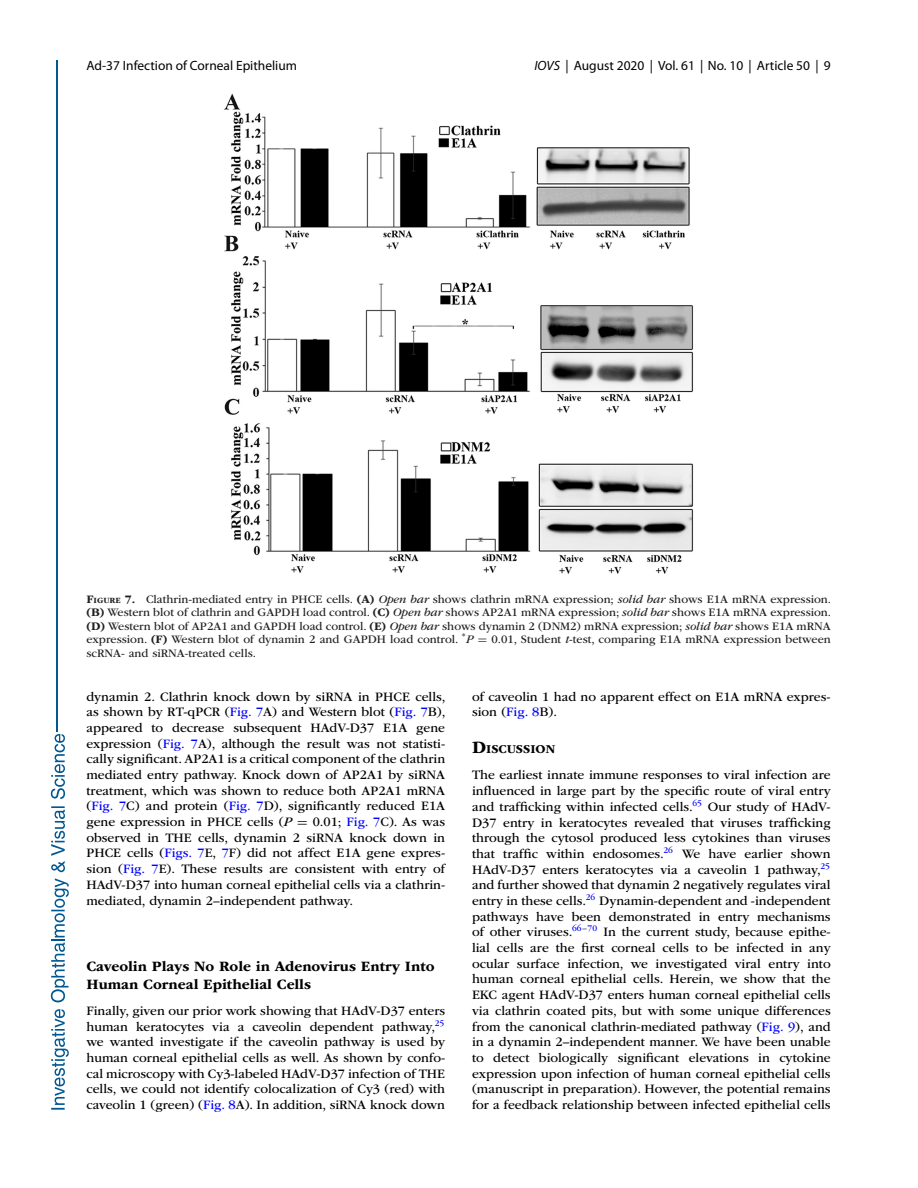
<style>
.page{position:relative;width:918px;height:1188px;background:#fff}
.page>*{position:absolute;margin:0;border:0;box-sizing:border-box;transform-origin:0 0}
.t1{font:700 15px/18px "ITC Garamond Std";color:#000}
.t2{font:13.5px/15.8px "ITC Garamond Std";color:#000;text-align:justify}
.t3{font:13.5px "Myriad Pro";color:#000}
.t4{font:700 12.6px "ITC Garamond Std";color:#000}
.t5{font:12px/13.5px "ITC Garamond Std";color:#231f20;text-align:justify}
.s1{font-style:italic}
.s2{font-weight:700}
.s3{font-weight:700;font-size:8.4px}
.s4{font-family:"MTSY"}
.s5{color:#00f}
.s6{font-size:18px}
</style>
<div class="page">
<hr style="left:57px;top:60px;width:1px;height:672px;background:#005892">
<svg style="left:51px;top:734px;width:18px;height:376px"></svg>
<img style="left:224px;top:94px;width:470px;height:480px">
<p class="t3" style="left:86px;top:60px;width:212px">Ad-37 Infection of Corneal Epithelium</p>
<p class="t3" style="left:534px;top:60px;width:298px"><span class="s1">IOVS</span> | August 2020 | Vol. 61 | No. 10 | Article 50 | 9</p>
<p class="t5" style="left:86px;top:593px;width:746px"><span class="s2">F</span><span class="s3">IGURE</span> <span class="s2">7.</span> Clathrin-mediated entry in PHCE cells. <span class="s2">(A)</span> <span class="s1">Open bar</span> shows clathrin mRNA expression; <span class="s1">solid bar</span> shows E1A mRNA expression. <span class="s2">(B)</span> Western blot of clathrin and GAPDH load control. <span class="s2">(C)</span> <span class="s1">Open bar</span> shows AP2A1 mRNA expression; <span class="s1">solid bar</span> shows E1A mRNA expression. <span class="s2">(D)</span> Western blot of AP2A1 and GAPDH load control. <span class="s2">(E)</span> <span class="s1">Open bar</span> shows dynamin 2 (DNM2) mRNA expression; <span class="s1">solid bar</span> shows E1A mRNA expression. <span class="s2">(F)</span> Western blot of dynamin 2 and GAPDH load control. <sup>*</sup><span class="s1">P</span> <span class="s4">=</span> 0.01, Student <span class="s1">t</span>-test, comparing E1A mRNA expression between scRNA- and siRNA-treated cells.</p>
<p class="t2" style="left:86px;top:689px;width:361px">dynamin 2. Clathrin knock down by siRNA in PHCE cells, as shown by RT-qPCR (<span class="s5">Fig. 7</span>A) and Western blot (<span class="s5">Fig. 7</span>B), appeared to decrease subsequent HAdV-D37 E1A gene expression (<span class="s5">Fig. 7</span>A), although the result was not statisti&shy;cally significant. AP2A1 is a critical component of the clathrin mediated entry pathway. Knock down of AP2A1 by siRNA treatment, which was shown to reduce both AP2A1 mRNA (<span class="s5">Fig. 7</span>C) and protein (<span class="s5">Fig. 7</span>D), significantly reduced E1A gene expression in PHCE cells (<span class="s1">P</span> <span class="s4">=</span> 0.01; <span class="s5">Fig. 7</span>C). As was observed in THE cells, dynamin 2 siRNA knock down in PHCE cells (<span class="s5">Figs. 7</span>E, <span class="s5">7</span>F) did not affect E1A gene expres&shy;sion (<span class="s5">Fig. 7</span>E). These results are consistent with entry of HAdV-D37 into human corneal epithelial cells via a clathrin&shy;mediated, dynamin 2–independent pathway.</p>
<p class="t2" style="left:472px;top:689px;width:360px">of caveolin 1 had no apparent effect on E1A mRNA expres&shy;sion (<span class="s5">Fig. 8</span>B).</p>
<p class="t4" style="left:472px;top:745px;width:85px"><span class="s6">D</span>ISCUSSION</p>
<p class="t2" style="left:472px;top:768px;width:360px">The earliest innate immune responses to viral infection are influenced in large part by the specific route of viral entry and trafficking within infected cells.<sup>65</sup> Our study of HAdV-D37 entry in keratocytes revealed that viruses trafficking through the cytosol produced less cytokines than viruses that traffic within endosomes.<sup>26</sup> We have earlier shown HAdV-D37 enters keratocytes via a caveolin 1 pathway,<sup>25 </sup>and further showed that dynamin 2 negatively regulates viral entry in these cells.<sup>26</sup> Dynamin-dependent and -independent pathways have been demonstrated in entry mechanisms of other viruses.<sup>66</sup><sup>–</sup><sup>70</sup> In the current study, because epithe&shy;lial cells are the first corneal cells to be infected in any ocular surface infection, we investigated viral entry into human corneal epithelial cells. Herein, we show that the EKC agent HAdV-D37 enters human corneal epithelial cells via clathrin coated pits, but with some unique differences from the canonical clathrin-mediated pathway (<span class="s5">Fig. 9</span>), and in a dynamin 2–independent manner. We have been unable to detect biologically significant elevations in cytokine expression upon infection of human corneal epithelial cells (manuscript in preparation). However, the potential remains for a feedback relationship between infected epithelial cells</p>
<p class="t1" style="left:86px;top:959px;width:350px">Caveolin Plays No Role in Adenovirus Entry Into<br>Human Corneal Epithelial Cells</p>
<p class="t2" style="left:86px;top:1004px;width:360px">Finally, given our prior work showing that HAdV-D37 enters human keratocytes via a caveolin dependent pathway,<sup>25 </sup>we wanted investigate if the caveolin pathway is used by human corneal epithelial cells as well. As shown by confo&shy;cal microscopy with Cy3-labeled HAdV-D37 infection of THE cells, we could not identify colocalization of Cy3 (red) with caveolin 1 (green) (<span class="s5">Fig. 8</span>A). In addition, siRNA knock down</p>
</div>
